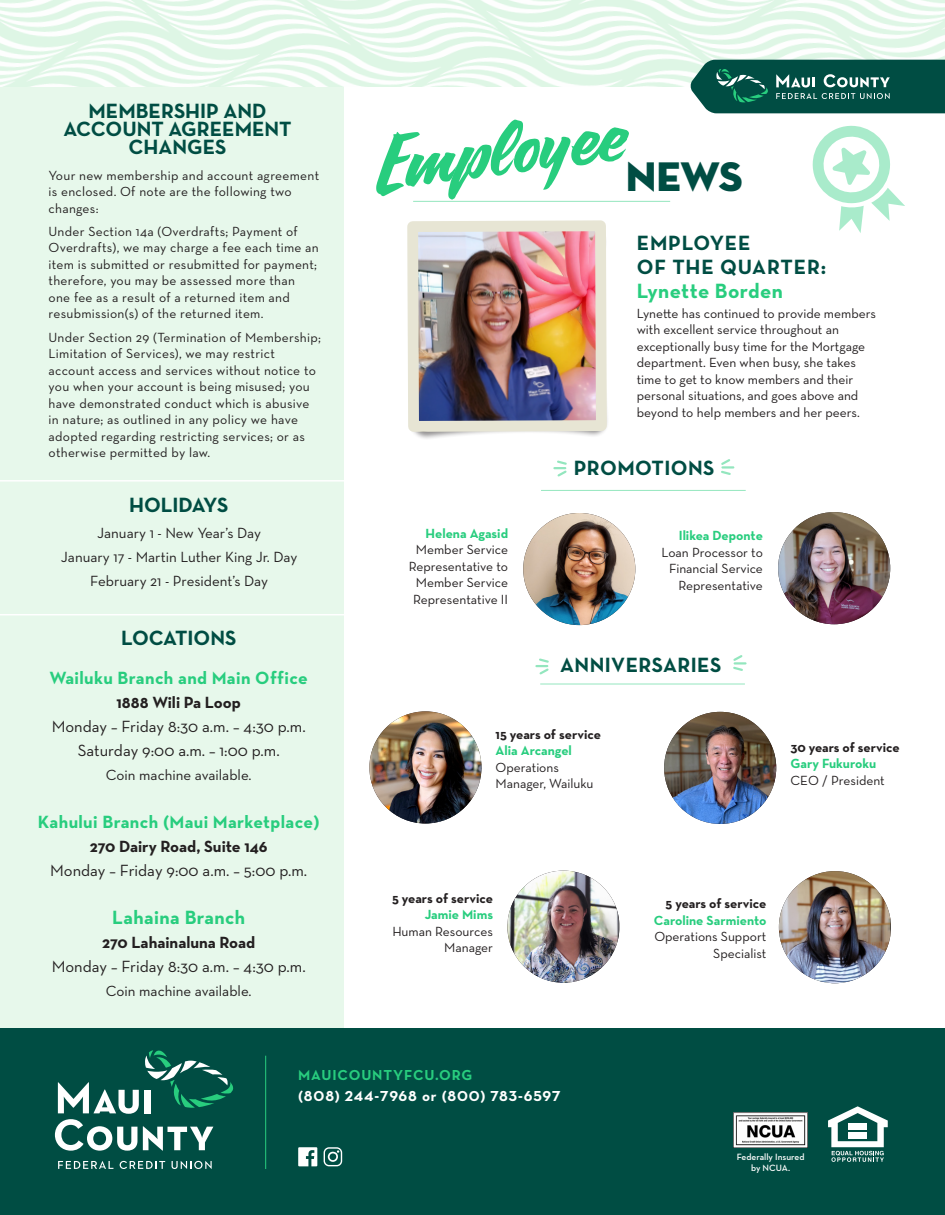
<style>
.page{position:relative;width:945px;height:1215px;background:#fff}
.page>*{position:absolute;margin:0;border:0;box-sizing:border-box;transform-origin:0 0}
.t1{font:72px "Quotes Script";color:#28cd7e}
.t2{font:42.15px "Neutraface Display Titling";color:#004d43}
.t3{font:700 21px/24px "Neutraface Text";letter-spacing:.02em;color:#004d43}
.t4{font:700 21px/18px "Neutraface Text";color:#004d43;text-align:center}
.t5{font:700 19.5px "Neutraface Text";letter-spacing:.02em;color:#28cd7e}
.t6{font:700 18px "Neutraface Text";letter-spacing:.02em;color:#28cd7e}
.t7{font:16.5px "Neutraface Text";color:#231f20}
.t8{font:700 16.5px "Neutraface Text";color:#231f20}
.t9{font:15px "Neutraface Text";color:#231f20}
.t10{font:700 14.7px "Neutraface Text";letter-spacing:.06em;color:#fff}
.t11{font:700 14.7px "Neutraface Text";letter-spacing:.06em;color:#28cd7e}
.t12{font:13.5px/16.5px "Neutraface Text";letter-spacing:.01em;color:#231f20}
.t13{font:700 13.5px/16.5px "Neutraface Text";color:#231f20}
.t14{font:600 9.3px/11.1px "Neutraface Text";color:#fff;text-align:center}
.s1{color:#28cd7e}
.s2{font-weight:700;color:#28cd7e}
.s3{font-weight:700}
.s4{font-weight:400}
</style>
<div class="page">
<svg style="left:812px;top:125px;width:93px;height:108px"></svg>
<div style="left:0;top:76px;width:344px;height:955px;background:#e7f8eb"></div>
<img style="left:0;top:0;width:945px;height:87px">
<svg style="left:690px;top:60px;width:255px;height:53px;background:#1a6056"></svg>
<div style="left:0;top:1029px;width:945px;height:186px;background:#004d43"></div>
<svg style="left:55px;top:1050px;width:178px;height:101px"></svg>
<svg style="left:58px;top:1161px;width:55px;height:8px"></svg>
<svg style="left:120px;top:1161px;width:45px;height:8px"></svg>
<svg style="left:172px;top:1161px;width:40px;height:8px"></svg>
<hr style="left:540px;top:684px;width:205px;height:1px;background:#28cd7e">
<img style="left:523px;top:513px;width:112px;height:112px;border-radius:56px">
<svg style="left:733px;top:655px;width:13px;height:16px"></svg>
<svg style="left:536px;top:658px;width:13px;height:17px"></svg>
<svg style="left:324px;top:1147px;width:18px;height:19px"></svg>
<svg style="left:298px;top:1147px;width:19px;height:19px"></svg>
<hr style="left:265px;top:1056px;width:1px;height:113px;background:#28cd7e">
<svg style="left:828px;top:1106px;width:60px;height:56px"></svg>
<div style="left:848px;top:1123px;width:19px;height:6px;background:#fff"></div>
<div style="left:848px;top:1132px;width:19px;height:7px;background:#fff"></div>
<img style="left:733px;top:1112px;width:75px;height:36px">
<hr style="left:0;top:614px;width:399px;height:1px;background:#fff">
<hr style="left:0;top:480px;width:368px;height:2px;background:#fff">
<hr style="left:413px;top:201px;width:257px;height:1px;background:#28cd7e">
<hr style="left:541px;top:490px;width:205px;height:1px;background:#28cd7e">
<svg style="left:721px;top:459px;width:12px;height:16px"></svg>
<svg style="left:554px;top:460px;width:13px;height:17px"></svg>
<img style="left:779px;top:871px;width:111px;height:112px">
<img style="left:778px;top:512px;width:112px;height:112px;border-radius:56px">
<img style="left:369px;top:711px;width:113px;height:113px;border-radius:56px">
<img style="left:664px;top:712px;width:112px;height:112px;border-radius:56px">
<img style="left:507px;top:871px;width:113px;height:112px;border-radius:56px">
<img style="left:407px;top:220px;width:201px;height:217px">
<p class="t4" style="left:63px;top:102px;width:230px">MEMBERSHIP AND<br>ACCOUNT AGREEMENT<br>CHANGES</p>
<p class="t12" style="left:49px;top:167px;width:272px">Your new membership and account agreement is enclosed. Of note are the following two changes:</p>
<p class="t12" style="left:49px;top:223px;width:272px">Under Section 14a (Overdrafts; Payment of Overdrafts), we may charge a fee each time an item is submitted or resubmitted for payment; therefore, you may be assessed more than one fee as a result of a returned item and resubmission(s) of the returned item.</p>
<p class="t12" style="left:49px;top:329px;width:274px">Under Section 29 (Termination of Membership; Limitation of Services), we may restrict account access and services without notice to you when your account is being misused; you have demonstrated conduct which is abusive in nature; as outlined in any policy we have adopted regarding restricting services; or as otherwise permitted by law.</p>
<p class="t4" style="left:129px;top:495px;width:101px">HOLIDAYS</p>
<p class="t9" style="left:97px;top:523px;width:165px">January 1 - New Year’s Day</p>
<p class="t9" style="left:61px;top:547px;width:238px">January 17 - Martin Luther King Jr. Day</p>
<p class="t9" style="left:90px;top:571px;width:179px">February 21 - President’s Day</p>
<p class="t4" style="left:121px;top:629px;width:117px">LOCATIONS</p>
<p class="t6" style="left:50px;top:666px;width:260px">Wailuku Branch and Main Office</p>
<p class="t8" style="left:117px;top:691px;width:126px">1888 Wili Pa Loop</p>
<p class="t7" style="left:52px;top:716px;width:255px">Monday – Friday 8:30 a.m. – 4:30 p.m.</p>
<p class="t7" style="left:78px;top:740px;width:203px">Saturday 9:00 a.m. – 1:00 p.m.</p>
<p class="t9" style="left:106px;top:765px;width:147px">Coin machine available.</p>
<p class="t6" style="left:38px;top:810px;width:283px">Kahului Branch (Maui Marketplace)</p>
<p class="t8" style="left:90px;top:835px;width:179px">270 Dairy Road, Suite 146</p>
<p class="t7" style="left:50px;top:860px;width:259px">Monday – Friday 9:00 a.m. – 5:00 p.m.</p>
<p class="t5" style="left:112px;top:904px;width:135px">Lahaina Branch</p>
<p class="t8" style="left:102px;top:931px;width:155px">270 Lahainaluna Road</p>
<p class="t7" style="left:52px;top:956px;width:255px">Monday – Friday 8:30 a.m. – 4:30 p.m.</p>
<p class="t9" style="left:106px;top:981px;width:147px">Coin machine available.</p>
<p class="t1" style="left:370px;top:117px;width:233px;rotate:-7deg">Employee</p>
<p class="t2" style="left:626px;top:150px;width:118px">NEWS</p>
<p class="t3" style="left:637px;top:231px;width:191px">EMPLOYEE<br>OF THE QUARTER:<br><span class="s1">Lynette Borden</span></p>
<p class="t12" style="left:637px;top:305px;width:241px">Lynette has continued to provide members with excellent service throughout an exceptionally busy time for the Mortgage department. Even when busy, she takes time to get to know members and their personal situations, and goes above and beyond to help members and her peers.</p>
<p class="t12" style="left:409px;top:525px;width:101px;text-align:right"><span class="s2">Helena Agasid<br></span>Member Service<br>Representative to<br>Member Service<br>Representative II</p>
<p class="t3" style="left:574px;top:455px;width:142px">PROMOTIONS</p>
<p class="t12" style="left:662px;top:527px;width:103px;text-align:right"><span class="s2">Ilikea Deponte<br></span>Loan Processor to<br>Financial Service<br>Representative</p>
<p class="t3" style="left:560px;top:653px;width:163px">ANNIVERSARIES</p>
<p class="t12" style="left:496px;top:726px;width:107px"><span class="s3">15 years of service<br></span><span class="s2">Alia Arcangel<br></span>Operations<br>Manager, Wailuku</p>
<p class="t13" style="left:790px;top:739px;width:111px">30 years of service<br><span class="s1">Gary Fukuroku<br></span><span class="s4">CEO / President</span></p>
<p class="t12" style="left:392px;top:890px;width:102px;text-align:right"><span class="s3">5 years of service<br></span><span class="s2">Jamie Mims<br></span>Human Resources<br>Manager</p>
<p class="t12" style="left:654px;top:895px;width:114px;text-align:right"><span class="s3">5 years of service<br></span><span class="s2">Caroline Sarmiento<br></span>Operations Support<br>Specialist</p>
<p class="t11" style="left:298px;top:1066px;width:176px">MAUICOUNTYFCU.ORG</p>
<p class="t10" style="left:298px;top:1087px;width:264px">(808) 244-7968 or (800) 783-6597</p>
<p class="t14" style="left:737px;top:1151px;width:69px">Federally Insured by NCUA.</p>
</div>
